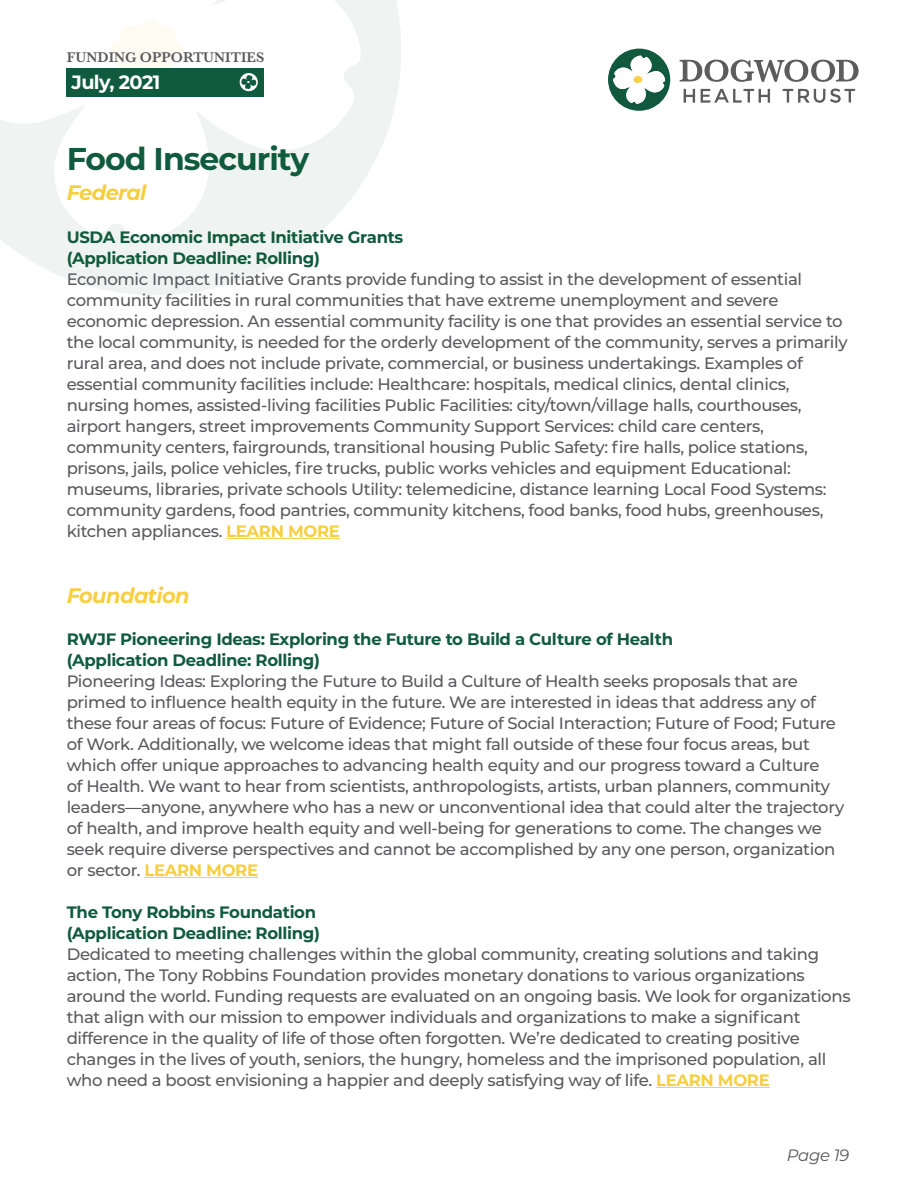
<style>
.page{position:relative;width:918px;height:1188px;background:#fff}
.page>*{position:absolute;margin:0;border:0;box-sizing:border-box;transform-origin:0 0}
.t1{font:700 31.5px "Montserrat";letter-spacing:-.03em;color:#105a3f}
.t2{font:italic 700 21px "Montserrat";letter-spacing:-.03em;color:#f6cf41}
.t3{font:700 19.2px "Montserrat";letter-spacing:-.03em;color:#fff}
.t4{font:500 16.5px/21px "Montserrat";letter-spacing:-.02em;color:#5a5a5d}
.t5{font:700 16.5px/21px "Montserrat";letter-spacing:-.02em;color:#105a3f}
.t6{font:italic 16.5px "Montserrat";letter-spacing:-.02em;color:#5a5a5d}
.t7{font:600 14.55px "Baskerville";color:#5a5a5d}
.s1{font-weight:700;color:#f6cf41}
</style>
<div class="page">
<svg style="left:3px;top:0;width:398px;height:295px;fill:#eff4f2"></svg>
<svg style="left:0;top:0;width:361px;height:241px"></svg>
<svg style="left:110px;top:18px;width:73px;height:50px"></svg>
<svg style="left:679px;top:59px;width:180px;height:44px"></svg>
<svg style="left:608px;top:48px;width:62px;height:63px"></svg>
<hr style="left:226px;top:538px;width:114px;height:1px;background:#f6cf41">
<hr style="left:144px;top:877px;width:114px;height:1px;background:#f6cf41">
<hr style="left:656px;top:1087px;width:114px;height:1px;background:#f6cf41">
<div style="left:66px;top:68px;width:198px;height:29px;background:#105a3f"></div>
<svg style="left:240px;top:73px;width:18px;height:18px"></svg>
<p class="t7" style="left:67px;top:47px;width:199px">FUNDING OPPORTUNITIES</p>
<p class="t3" style="left:71px;top:69px;width:90px">July, 2021</p>
<h1 class="t1" style="left:67px;top:136px;width:244px">Food Insecurity</h1>
<p class="t2" style="left:67px;top:177px;width:81px">Federal</p>
<p class="t5" style="left:67px;top:226px;width:338px">USDA Economic Impact Initiative Grants (Application Deadline: Rolling)</p>
<p class="t4" style="left:67px;top:268px;width:783px">Economic Impact Initiative Grants provide funding to assist in the development of essential community facilities in rural communities that have extreme unemployment and severe economic depression. An essential community facility is one that provides an essential service to the local community, is needed for the orderly development of the community, serves a primarily rural area, and does not include private, commercial, or business undertakings. Examples of essential community facilities include: Healthcare: hospitals, medical clinics, dental clinics, nursing homes, assisted-living facilities Public Facilities: city/town/village halls, courthouses, airport hangers, street improvements Community Support Services: child care centers, community centers, fairgrounds, transitional housing Public Safety: fire halls, police stations, prisons, jails, police vehicles, fire trucks, public works vehicles and equipment Educational: museums, libraries, private schools Utility: telemedicine, distance learning Local Food Systems: community gardens, food pantries, community kitchens, food banks, food hubs, greenhouses, kitchen appliances. <span class="s1">LEARN MORE</span></p>
<p class="t2" style="left:67px;top:580px;width:124px">Foundation</p>
<p class="t5" style="left:67px;top:628px;width:608px">RWJF Pioneering Ideas: Exploring the Future to Build a Culture of Health (Application Deadline: Rolling)</p>
<p class="t4" style="left:67px;top:670px;width:779px">Pioneering Ideas: Exploring the Future to Build a Culture of Health seeks proposals that are primed to influence health equity in the future. We are interested in ideas that address any of these four areas of focus: Future of Evidence; Future of Social Interaction; Future of Food; Future of Work. Additionally, we welcome ideas that might fall outside of these four focus areas, but which offer unique approaches to advancing health equity and our progress toward a Culture<br>of Health. We want to hear from scientists, anthropologists, artists, urban planners, community leaders—anyone, anywhere who has a new or unconventional idea that could alter the trajectory of health, and improve health equity and well-being for generations to come. The changes we seek require diverse perspectives and cannot be accomplished by any one person, organization or sector. <span class="s1">LEARN MORE</span></p>
<p class="t5" style="left:67px;top:901px;width:255px">The Tony Robbins Foundation (Application Deadline: Rolling)</p>
<p class="t4" style="left:67px;top:943px;width:785px">Dedicated to meeting challenges within the global community, creating solutions and taking action, The Tony Robbins Foundation provides monetary donations to various organizations around the world. Funding requests are evaluated on an ongoing basis. We look for organizations that align with our mission to empower individuals and organizations to make a significant difference in the quality of life of those often forgotten. We’re dedicated to creating positive changes in the lives of youth, seniors, the hungry, homeless and the imprisoned population, all who need a boost envisioning a happier and deeply satisfying way of life. <span class="s1">LEARN MORE</span></p>
<p class="t6" style="left:787px;top:1144px;width:64px">Page 19</p>
</div>
